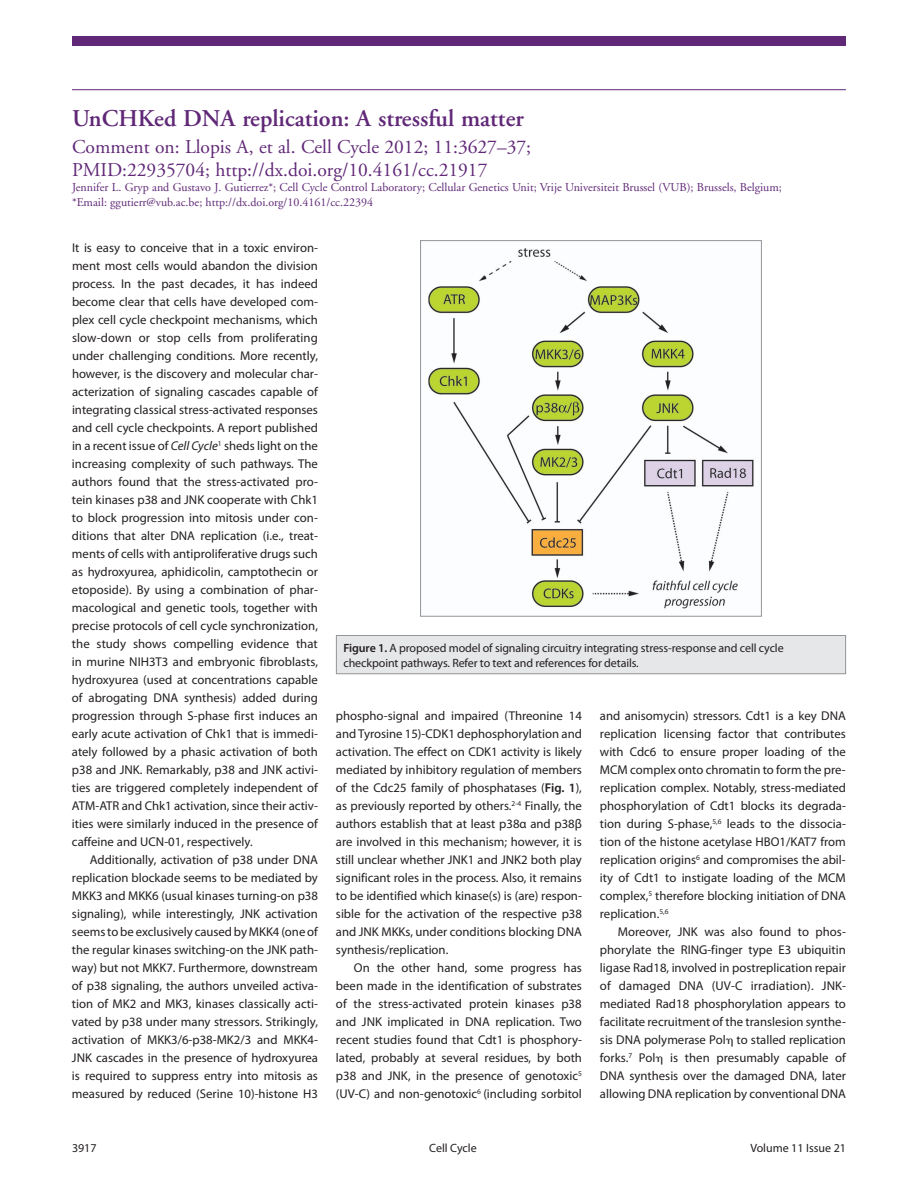
<style>
.page{position:relative;width:918px;height:1188px;background:#fff}
.page>*{position:absolute;margin:0;border:0;box-sizing:border-box;transform-origin:0 0}
.t1{font:600 24px "Adobe Garamond";color:#602877}
.t2{font:19.5px/22.5px "Adobe Garamond";color:#602877}
.t3{font:12.75px/18px "Myriad Pro";color:#231f20;text-align:justify}
.t4{font:12px/15px "Adobe Garamond";color:#602877}
.t5{font:12px/15px "Myriad Pro";letter-spacing:-.01em;color:#231f20}
.s1{font-style:italic}
.s2{font-weight:600}
.s3{font-family:"Universal Std Greekw Math Pi"}
</style>
<div class="page">
<div style="left:72px;top:36px;width:774px;height:10px;background:#602877"></div>
<img style="left:428px;top:248px;width:326px;height:361px">
<div style="left:420px;top:240px;width:342px;height:377px;border:1px solid #939598"></div>
<div style="left:336px;top:636px;width:510px;height:38px;background:#e6e7e9"></div>
<div style="left:336px;top:635px;width:510px;height:39px;border:1px solid #939598"></div>
<hr style="left:72px;top:89px;width:774px;height:1px;background:#602877">
<h1 class="t1" style="left:72px;top:105px;width:453px">UnCHKed DNA replication: A stressful matter</h1>
<h2 class="t2" style="left:72px;top:137px;width:461px">Comment on: Llopis A, et al. Cell Cycle 2012; 11:3627–37;<br>PMID:22935704; http://dx.doi.org/10.4161/cc.21917</h2>
<p class="t4" style="left:72px;top:180px;width:711px">Jennifer L. Gryp and Gustavo J. Gutierrez*; Cell Cycle Control Laboratory; Cellular Genetics Unit; Vrije Universiteit Brussel (VUB); Brussels, Belgium; *Email: ggutierr@vub.ac.be; http://dx.doi.org/10.4161/cc.22394</p>
<p class="t3" style="left:72px;top:239px;width:248px">It is easy to conceive that in a toxic environ&shy;ment most cells would abandon the division process. I n the past decades, it has indeed become clear that cells have developed com&shy;plex cell cycle checkpoint mechanisms, which slow-down or stop cells from proliferating under challenging conditions. More recently, however, is the discovery and molecular char&shy;acterization of signaling cascades capable of integrating classical stress-activated responses and cell cycle checkpoints. A report published in a recent issue of <span class="s1">Cell Cycle</span><sup>1</sup> sheds light on the increasing complexity of such pathways. The authors found that the stress-activated pro&shy;tein kinases p38 and JNK cooperate with Chk1 to block progression into mitosis under con&shy;ditions that alter DNA replication (i.e., treat&shy;ments of cells with antiproliferative drugs such as hydroxyurea, aphidicolin, camptothecin or etoposide). By using a combination of phar&shy;macological and genetic tools, together with precise protocols of cell cycle synchronization, the study shows compelling evidence that in murine NIH3T3 and embryonic fibroblasts, hydroxyurea (used at concentrations capable of abrogating DNA synthesis) added during progression through S-phase first induces an early acute activation of Chk1 that is immedi&shy;ately followed by a phasic activation of both p38 and JNK. Remarkably, p38 and JNK activi&shy;ties are triggered completely independent of ATM-ATR and Chk1 activation, since their activ&shy;ities were similarly induced in the presence of caffeine and UCN-01, respectively.</p>
<p class="t3" style="left:72px;top:851px;width:248px;text-indent:18px">Additionally, activation of p38 under DNA replication blockade seems to be mediated by MKK3 and MKK6 (usual kinases turning-on p38 signaling), while interestingly, JNK activation seems to be exclusively caused by MKK4 (one of the regular kinases switching-on the JNK path&shy;way) but not MKK7. Furthermore, downstream of p38 signaling, the authors unveiled activa&shy;tion of MK2 and MK3, kinases classically acti&shy;vated by p38 under many stressors. Strikingly, activation of MKK3/6-p38-MK2/3 and MKK4- JNK cascades in the presence of hydroxyurea is required to suppress entry into mitosis as measured by reduced (Serine 10)-histone H3</p>
<p class="t5" style="left:344px;top:640px;width:442px"><span class="s2">Figure 1.</span> A proposed model of signaling circuitry integrating stress-response and cell cycle checkpoint pathways. Refer to text and references for details.</p>
<p class="t3" style="left:336px;top:707px;width:248px">phospho-signal and impaired (Threonine 14 and Tyrosine 15)-CDK1 dephosphorylation and activation. The effect on CDK1 activity is likely mediated by inhibitory regulation of members of the Cdc25 family of phosphatases (<span class="s2">Fig. 1</span>), as previously reported by others.<sup>2-4</sup> Finally, the authors establish that at least p38α and p38β are involved in this mechanism; however, it is still unclear whether JNK1 and JNK2 both play significant roles in the process. Also, it remains to be identified which kinase(s) is (are) respon&shy;sible for the activation of the respective p38 and JNK MKKs, under conditions blocking DNA synthesis/replication.</p>
<p class="t3" style="left:336px;top:959px;width:247px;text-indent:18px">On the other hand, some progress has been made in the identification of substrates of the stress-activated protein kinases p38 and JNK implicated in DNA replication. Two recent studies found that Cdt1 is phosphory&shy;lated, probably at several residues, by both p38 and JNK, in the presence of genotoxic<sup>5 </sup>(UV-C) and non-genotoxic<sup>6</sup> (including sorbitol</p>
<p class="t3" style="left:600px;top:707px;width:248px">and anisomycin) stressors. Cdt1 is a key DNA replication licensing factor that contributes with Cdc6 to ensure proper loading of the MCM complex onto chromatin to form the pre&shy;replication complex. Notably, stress-mediated phosphorylation of Cdt1 blocks its degrada&shy;tion during S-phase,<sup>5,6</sup> leads to the dissocia&shy;tion of the histone acetylase HBO1/KAT7 from replication origins<sup>6</sup> and compromises the abil&shy;ity of Cdt1 to instigate loading of the MCM complex,<sup>5</sup> therefore blocking initiation of DNA replication.<sup>5,6</sup></p>
<p class="t3" style="left:600px;top:923px;width:248px;text-indent:18px">Moreover, JNK was also found to phos&shy;phorylate the RING-finger type E3 ubiquitin ligase Rad18, involved in postreplication repair of damaged DNA (UV-C irradiation). JNK&shy;mediated Rad18 phosphorylation appears to facilitate recruitment of the translesion synthe&shy;sis DNA polymerase Pol<span class="s3">η</span> to stalled replication forks.<sup>7</sup> Pol<span class="s3">η</span> is then presumably capable of DNA synthesis over the damaged DNA, later allowing DNA replication by conventional DNA</p>
<p class="t5" style="left:72px;top:1141px;width:26px">3917</p>
<p class="t5" style="left:429px;top:1141px;width:49px">Cell Cycle</p>
<p class="t5" style="left:750px;top:1141px;width:97px">Volume 11 Issue 21</p>
</div>
